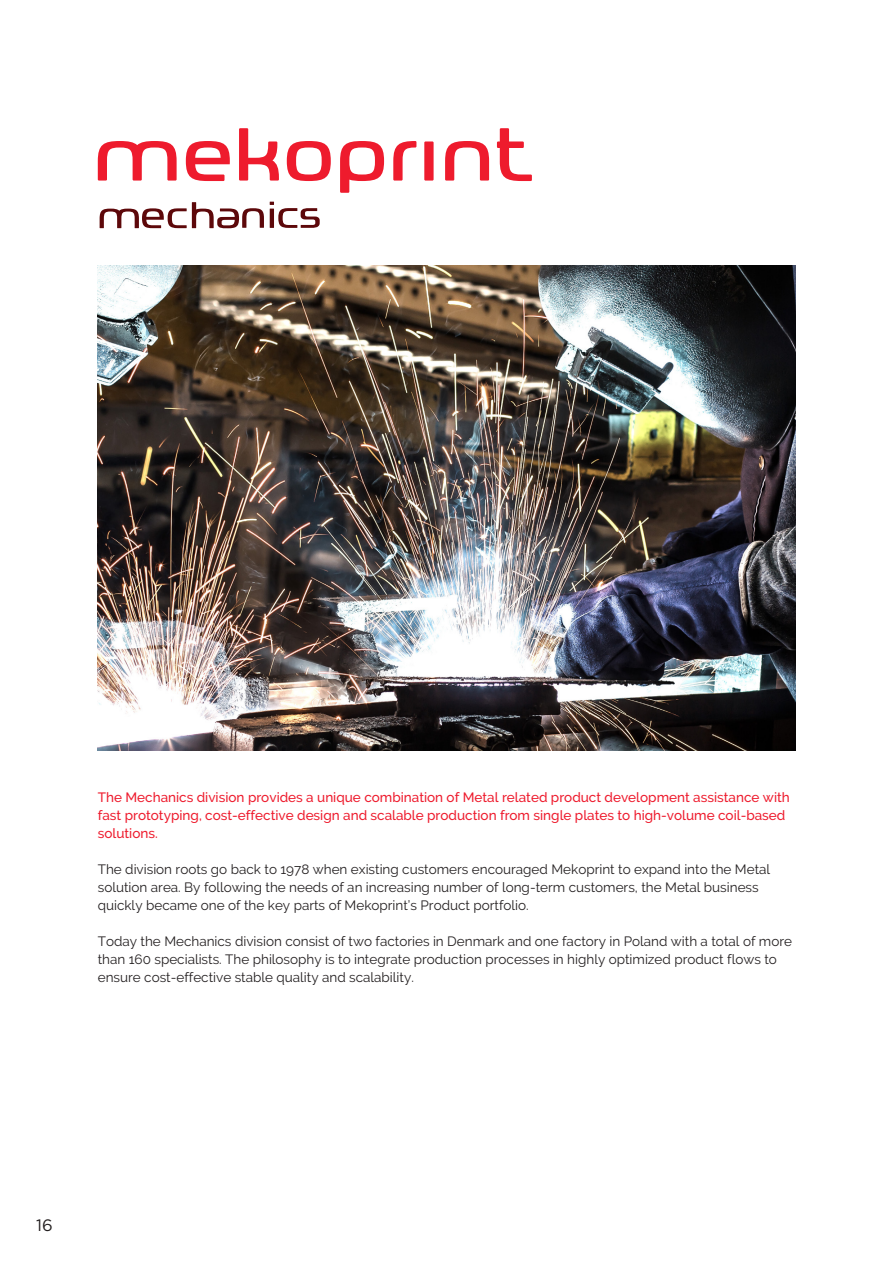
<style>
.page{position:relative;width:893px;height:1263px;background:#fff}
.page>*{position:absolute;margin:0;border:0;box-sizing:border-box;transform-origin:0 0}
.t1{font:16.5px "Gotham";color:#231f20}
.Body_Text{font:13.5px/18px "Raleway";color:#231f20}
.Body_Text-2{font:500 13.5px/18px "Raleway";color:#ee1b2d}
</style>
<div class="page">
<img style="left:98px;top:266px;width:697px;height:484px">
<svg style="left:270px;top:202px;width:50px;height:26px"></svg>
<svg style="left:100px;top:202px;width:164px;height:26px"></svg>
<svg style="left:287px;top:141px;width:44px;height:40px"></svg>
<svg style="left:393px;top:141px;width:23px;height:40px"></svg>
<div style="left:424px;top:141px;width:10px;height:40px;background:#ee1b2d"></div>
<svg style="left:497px;top:128px;width:35px;height:53px"></svg>
<svg style="left:445px;top:141px;width:44px;height:40px"></svg>
<svg style="left:98px;top:141px;width:79px;height:40px"></svg>
<svg style="left:239px;top:128px;width:40px;height:53px"></svg>
<svg style="left:186px;top:141px;width:44px;height:40px"></svg>
<svg style="left:340px;top:141px;width:44px;height:52px"></svg>
<p class="Body_Text-2" style="left:98px;top:788px;width:693px">The Mechanics division provides a unique combination of Metal related product development assistance with fast prototyping, cost-effective design and scalable production from single plates to high-volume coil-based solutions.</p>
<p class="Body_Text" style="left:98px;top:860px;width:674px">The division roots go back to 1978 when existing customers encouraged Mekoprint to expand into the Metal solution area. By following the needs of an increasing number of long-term customers, the Metal business quickly became one of the key parts of Mekoprint’s Product portfolio.</p>
<p class="Body_Text" style="left:98px;top:932px;width:696px">Today the Mechanics division consist of two factories in Denmark and one factory in Poland with a total of more than 160 specialists. The philosophy is to integrate production processes in highly optimized product flows to ensure cost-effective stable quality and scalability.</p>
<p class="t1" style="left:36px;top:1214px;width:18px">16</p>
</div>
